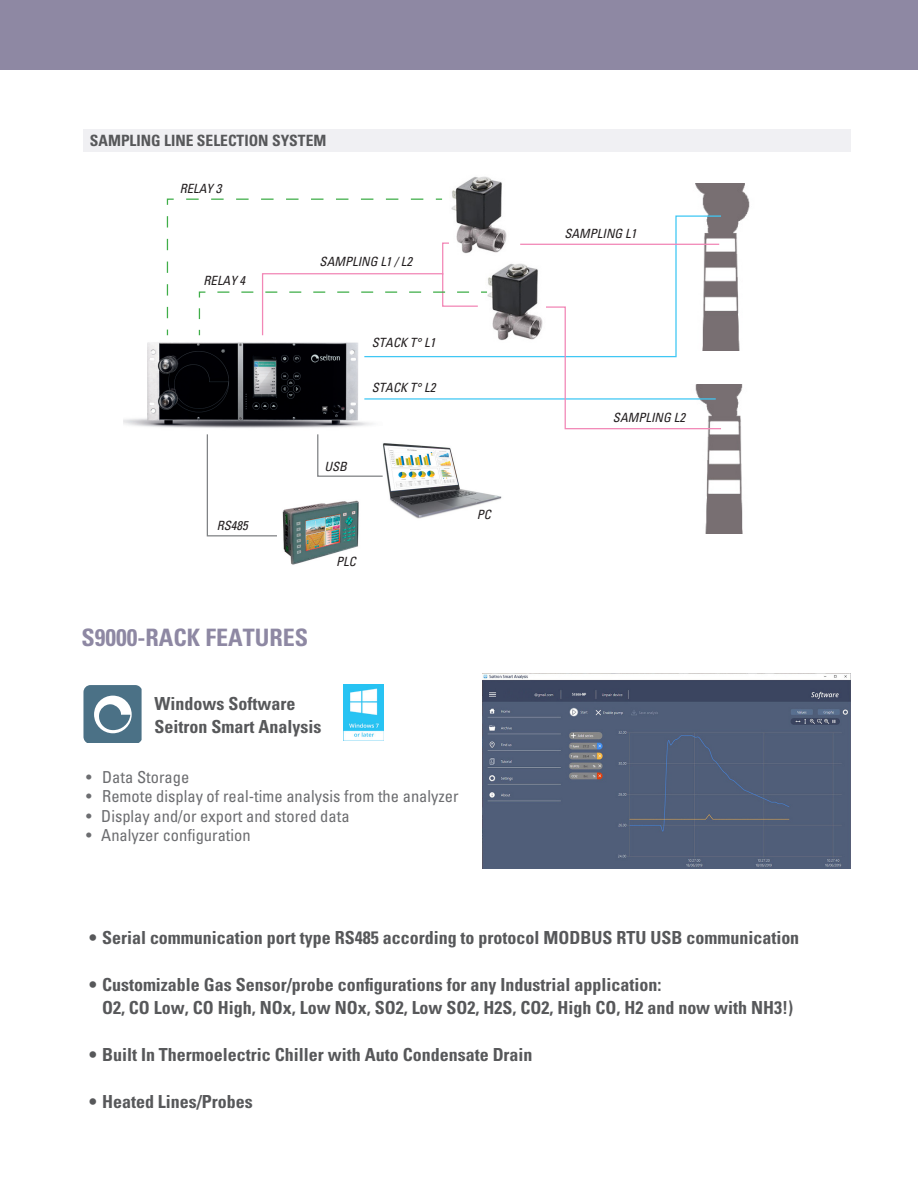
<style>
.page{position:relative;width:918px;height:1188px;background:#fff}
.page>*{position:absolute;margin:0;border:0;box-sizing:border-box;transform-origin:0 0}
.t1{font:700 condensed 24px "Univers";color:#8e88a3}
.t2{font:700 condensed 18px/23.4px "Univers";color:#57585a}
.t3{font:condensed 16.5px "Univers";color:#6c6d70}
.t4{font:700 condensed 15.6px "Univers";color:#57585a}
.t5{font:italic condensed 12.75px "Univers";color:#231f20}
</style>
<div class="page">
<div style="left:0;top:0;width:918px;height:70px;background:#8e88a3"></div>
<svg style="left:83px;top:685px;width:59px;height:58px;background:#6c8b9c"></svg>
<img style="left:344px;top:685px;width:39px;height:56px">
<img style="left:482px;top:674px;width:369px;height:194px">
<div style="left:83px;top:129px;width:767px;height:23px;background:#f0f0f3"></div>
<img style="left:705px;top:384px;width:38px;height:149px">
<img style="left:384px;top:443px;width:118px;height:76px">
<img style="left:282px;top:500px;width:77px;height:65px">
<img style="left:123px;top:342px;width:250px;height:86px">
<svg style="left:317px;top:434px;width:67px;height:43px"></svg>
<svg style="left:206px;top:434px;width:71px;height:103px"></svg>
<img style="left:695px;top:184px;width:55px;height:167px">
<hr style="left:364px;top:398px;width:352px;height:2px;background:#40c7f4">
<svg style="left:363px;top:215px;width:359px;height:143px"></svg>
<svg style="left:519px;top:306px;width:203px;height:124px"></svg>
<hr style="left:520px;top:244px;width:199px;height:1px;background:#f287b6">
<img style="left:452px;top:176px;width:58px;height:81px">
<img style="left:486px;top:262px;width:60px;height:82px">
<svg style="left:166px;top:198px;width:322px;height:139px"></svg>
<p class="t4" style="left:90px;top:130px;width:238px">SAMPLING LINE SELECTION SYSTEM</p>
<p class="t5" style="left:180px;top:180px;width:43px">RELAY 3</p>
<p class="t5" style="left:204px;top:272px;width:43px">RELAY 4</p>
<p class="t5" style="left:320px;top:253px;width:94px">SAMPLING L1 / L2</p>
<p class="t5" style="left:372px;top:335px;width:65px">STACK T° L1</p>
<p class="t5" style="left:372px;top:380px;width:65px">STACK T° L2</p>
<p class="t5" style="left:217px;top:518px;width:33px">RS485</p>
<p class="t5" style="left:324px;top:459px;width:24px">USB</p>
<p class="t5" style="left:336px;top:553px;width:21px">PLC</p>
<p class="t5" style="left:477px;top:506px;width:16px">PC</p>
<p class="t1" style="left:82px;top:623px;width:228px">S9000-RACK FEATURES</p>
<p class="t2" style="left:155px;top:692px;width:142px">Windows Software</p>
<p class="t2" style="left:155px;top:715px;width:168px">Seitron Smart Analysis</p>
<p class="t3" style="left:86px;top:766px;width:104px">• Data Storage</p>
<p class="t3" style="left:86px;top:786px;width:374px">• Remote display of real-time analysis from the analyzer</p>
<p class="t3" style="left:86px;top:805px;width:265px">• Display and/or export and stored data</p>
<p class="t3" style="left:86px;top:825px;width:166px">• Analyzer configuration</p>
<p class="t5" style="left:564px;top:225px;width:74px">SAMPLING L1</p>
<p class="t5" style="left:613px;top:410px;width:74px">SAMPLING L2</p>
<p class="t2" style="left:89px;top:926px;width:712px">• Serial communication port type RS485 according to protocol MODBUS RTU USB communication</p>
<p class="t2" style="left:102px;top:972px;width:693px;text-indent:-13px">• Customizable Gas Sensor/probe configurations for any Industrial application:<br>O2, CO Low, CO High, NOx, Low NOx, SO2, Low SO2, H2S, CO2, High CO, H2 and now with NH3!)</p>
<p class="t2" style="left:89px;top:1043px;width:445px">• Built In Thermoelectric Chiller with Auto Condensate Drain</p>
<p class="t2" style="left:89px;top:1089px;width:165px">• Heated Lines/Probes</p>
</div>
